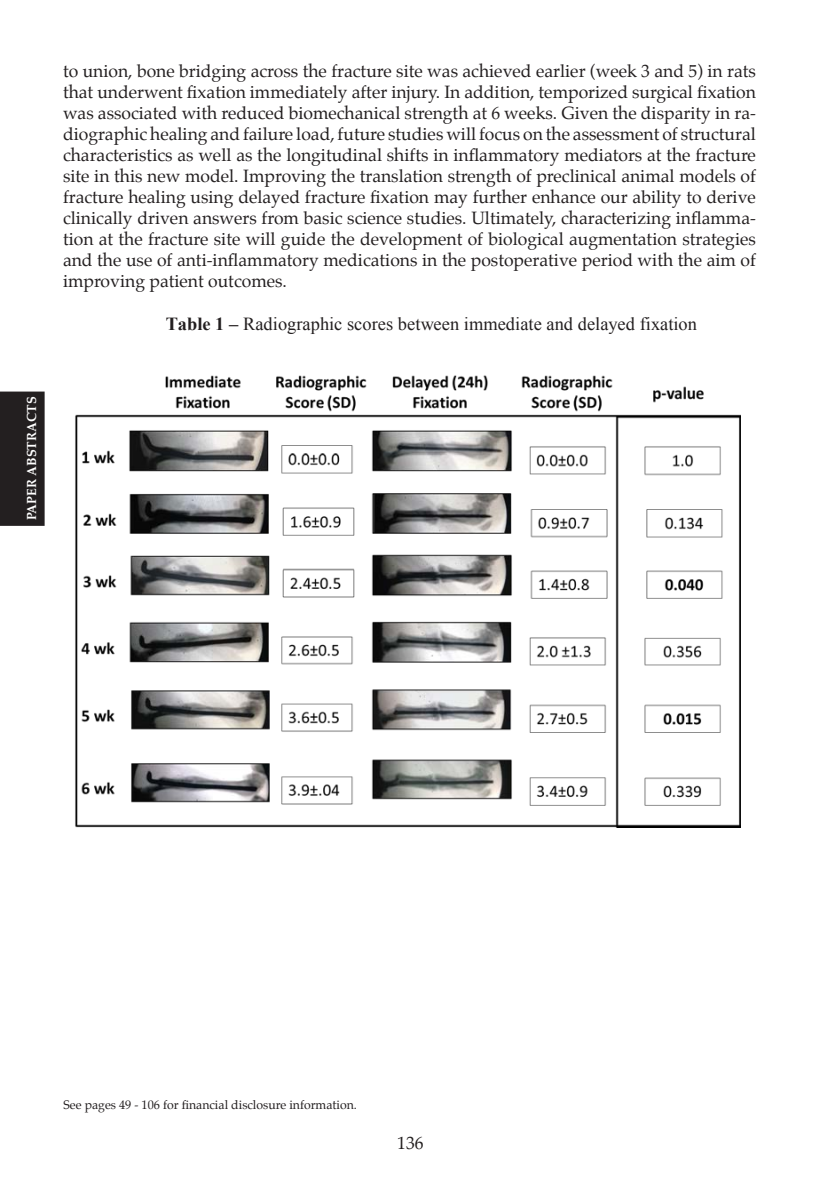
<style>
.page{position:relative;width:819px;height:1197px;background:#fff}
.page>*{position:absolute;margin:0;border:0;box-sizing:border-box;transform-origin:0 0}
.t1{font:18.38px "Times New Roman";color:#231f20}
.t2{font:17.5px/21px "Palatino";color:#231f20;text-align:justify}
.t3{font:700 13.12px "Palatino";color:#fff}
.t4{font:12.25px "Palatino";color:#231f20}
.s1{font-weight:700}
</style>
<div class="page">
<div style="left:0;top:392px;width:45px;height:134px;background:#231f20"></div>
<img style="left:75px;top:375px;width:666px;height:453px">
<p class="t3" style="left:20px;top:520px;width:125px;rotate:-90deg">PAPER ABSTRACTS</p>
<p class="t2" style="left:63px;top:61px;width:695px">to union, bone bridging across the fracture site was achieved earlier (week 3 and 5) in rats that underwent fixation immediately after injury. In addition, temporized surgical fixation was associated with reduced biomechanical strength at 6 weeks. Given the disparity in ra&shy;diographic healing and failure load, future studies will focus on the assessment of structural characteristics as well as the longitudinal shifts in inflammatory mediators at the fracture site in this new model. Improving the translation strength of preclinical animal models of fracture healing using delayed fracture fixation may further enhance our ability to derive clinically driven answers from basic science studies. Ultimately, characterizing inflamma&shy;tion at the fracture site will guide the development of biological augmentation strategies and the use of anti-inflammatory medications in the postoperative period with the aim of improving patient outcomes.</p>
<p class="t1" style="left:166px;top:312px;width:533px"><span class="s1">Table 1 –</span> Radiographic scores between immediate and delayed fixation</p>
<p class="t4" style="left:64px;top:1095px;width:295px">See pages 49 - 106 for financial disclosure information.</p>
<p class="t2" style="left:397px;top:1133px;width:28px">136</p>
</div>
